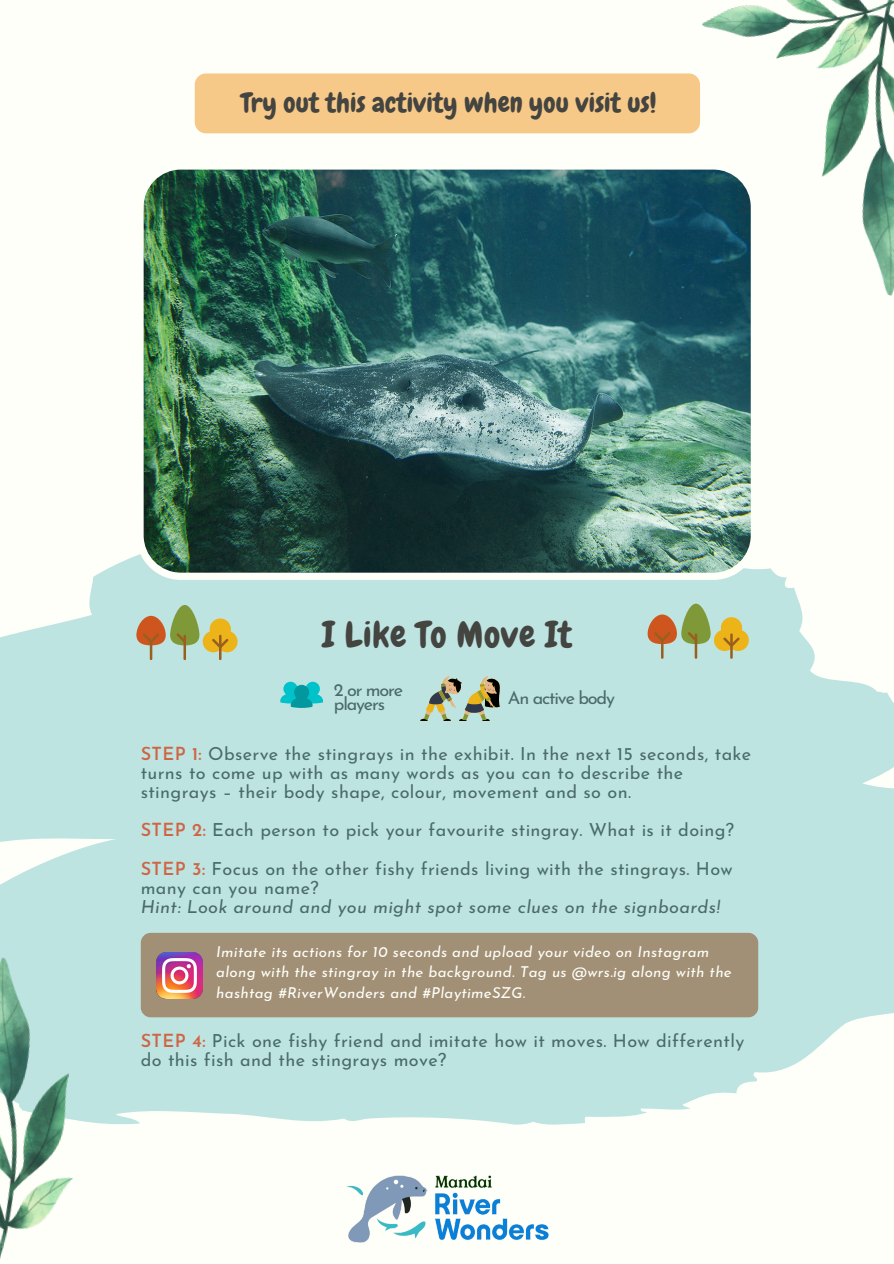
<style>
.page{position:relative;width:894px;height:1264px;background:#fff}
.page>*{position:absolute;margin:0;border:0;box-sizing:border-box;transform-origin:0 0}
.t1{font:36px "Chewy";letter-spacing:.02em;color:#444440}
.t2{font:27px "Chewy";letter-spacing:.005em;color:#444440}
.t3{font:18px/19.2px "Josefin Sans";letter-spacing:.02em;color:#4a6b68}
.t4{font:italic 18px "Josefin Sans";letter-spacing:.02em;color:#4a6b68}
.t5{font:18px/14.2px "Josefin Sans";letter-spacing:-.065em;color:#4a6b68}
.t6{font:italic 15px/20.2px "Josefin Sans";letter-spacing:.02em;color:#fefff9}
.s1{font-weight:600;color:#ce6545}
</style>
<div class="page">
<div style="left:0;top:0;width:893px;height:1263px;background:#fefff9"></div>
<img style="left:822px;top:90px;width:71px;height:206px">
<div style="left:195px;top:73px;width:504px;height:60px;background:#f6c989;border-radius:11px"></div>
<svg style="left:0;top:556px;width:893px;height:569px;background:#c4e6e3"></svg>
<img style="left:346px;top:1175px;width:203px;height:68px">
<img style="left:0;top:954px;width:112px;height:305px">
<div style="left:141px;top:932px;width:617px;height:85px;background:#a29076;border-radius:10px"></div>
<img style="left:156px;top:952px;width:46px;height:46px">
<img style="left:699px;top:0;width:194px;height:90px">
<img style="left:136px;top:169px;width:621px;height:411px">
<div style="left:209px;top:618px;width:22px;height:22px;background:#edb41a;border-radius:50%"></div>
<div style="left:203px;top:631px;width:21px;height:21px;background:#edb41a;border-radius:50%"></div>
<div style="left:216px;top:631px;width:21px;height:21px;background:#edb41a;border-radius:50%"></div>
<hr style="left:219px;top:634px;width:2px;height:26px;background:#995f20;border-radius:2px">
<svg style="left:212px;top:638px;width:17px;height:10px"></svg>
<hr style="left:150px;top:640px;width:2px;height:20px;background:#995f20;border-radius:2px">
<hr style="left:183px;top:634px;width:3px;height:26px;background:#995f20;border-radius:2px">
<svg style="left:136px;top:605px;width:63px;height:40px;background:#aba270"></svg>
<div style="left:720px;top:617px;width:22px;height:21px;background:#edb41a;border-radius:50%"></div>
<div style="left:713px;top:629px;width:22px;height:22px;background:#edb41a;border-radius:50%"></div>
<div style="left:727px;top:629px;width:21px;height:22px;background:#edb41a;border-radius:50%"></div>
<hr style="left:730px;top:633px;width:2px;height:25px;background:#995f20;border-radius:2px">
<svg style="left:723px;top:636px;width:17px;height:11px"></svg>
<hr style="left:660px;top:638px;width:3px;height:20px;background:#995f20;border-radius:2px">
<hr style="left:694px;top:633px;width:3px;height:25px;background:#995f20;border-radius:2px">
<svg style="left:647px;top:603px;width:63px;height:41px;background:#aba373"></svg>
<svg style="left:280px;top:681px;width:43px;height:27px"></svg>
<svg style="left:420px;top:676px;width:80px;height:45px;background:#a3b098"></svg>
<p class="t2" style="left:241px;top:86px;width:416px">Try out this activity when you visit us!</p>
<p class="t1" style="left:322px;top:611px;width:251px">I Like To Move It</p>
<p class="t5" style="left:334px;top:684px;width:71px">2 or more players</p>
<p class="t5" style="left:507px;top:692px;width:109px">An active body</p>
<p class="t3" style="left:141px;top:745px;width:612px"><span class="s1">STEP 1:</span> Observe the stingrays in the exhibit. In the next 15 seconds, take turns to come up with as many words as you can to describe the stingrays – their body shape, colour, movement and so on.</p>
<p class="t3" style="left:141px;top:822px;width:595px"><span class="s1">STEP 2:</span> Each person to pick your favourite stingray. What is it doing?</p>
<p class="t3" style="left:141px;top:860px;width:593px"><span class="s1">STEP 3:</span> Focus on the other fishy friends living with the stingrays. How many can you name?</p>
<p class="t4" style="left:141px;top:899px;width:580px">Hint: Look around and you might spot some clues on the signboards!</p>
<p class="t6" style="left:216px;top:943px;width:517px">Imitate its actions for 10 seconds and upload your video on Instagram along with the stingray in the background. Tag us @wrs.ig along with the hashtag #RiverWonders and #PlaytimeSZG.</p>
<p class="t3" style="left:141px;top:1032px;width:604px"><span class="s1">STEP 4:</span> Pick one fishy friend and imitate how it moves. How differently do this fish and the stingrays move?</p>
</div>
